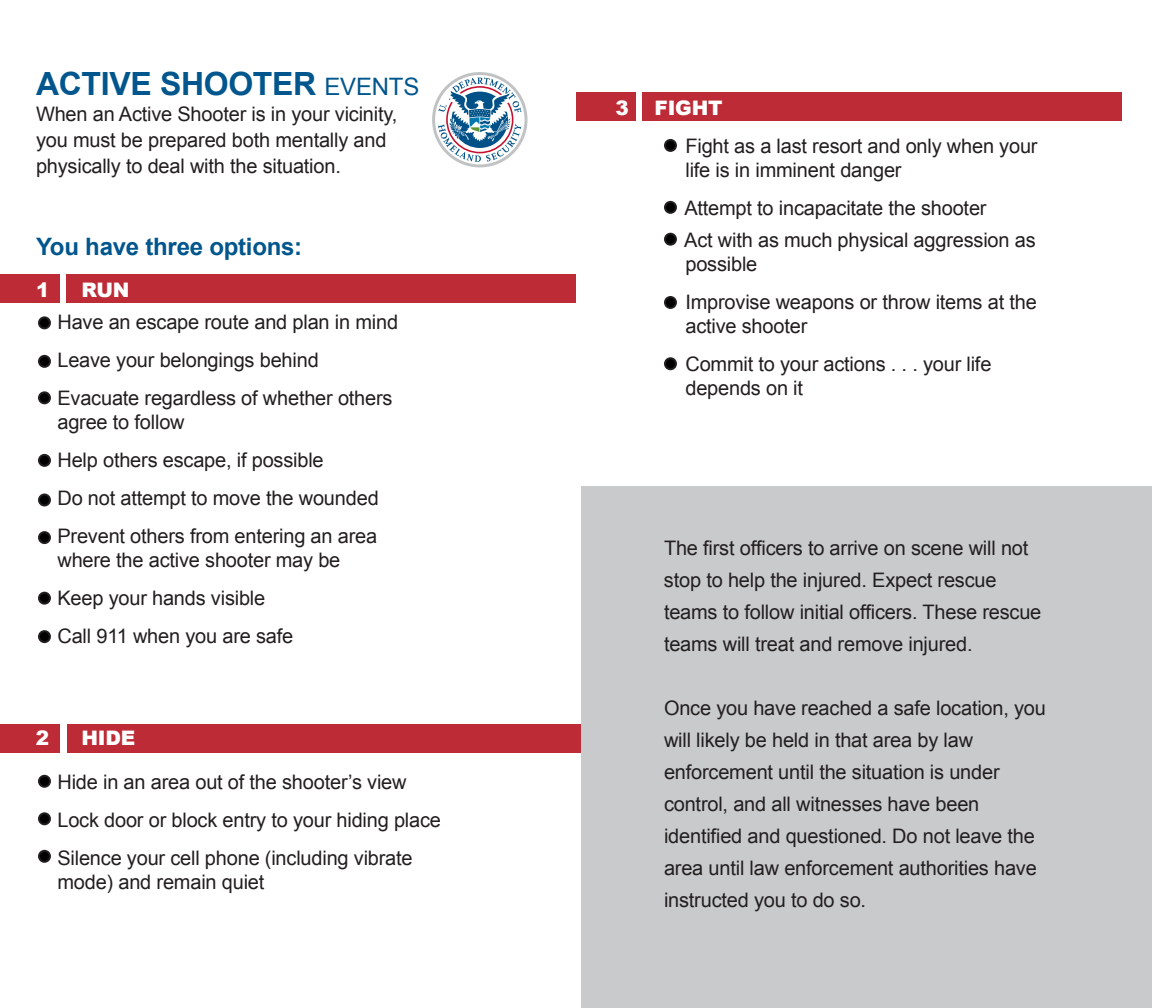
<style>
.page{position:relative;width:1152px;height:1008px;background:#fff}
.page>*{position:absolute;margin:0;border:0;box-sizing:border-box;transform-origin:0 0}
.t1{font:700 32px "Arial";letter-spacing:-.01em;color:#00568d}
.t2{font:700 24px "Arial";letter-spacing:-.01em;color:#00568d}
.t3{font:20px/32px "Arial";letter-spacing:-.01em;color:#231f20}
.t4{font:900 20px "Arial";letter-spacing:-.01em;color:#fff}
.s1{font-weight:400;font-size:24px}
</style>
<div class="page">
<div style="left:66px;top:274px;width:510px;height:28px;background:#bd2b36"></div>
<div style="left:0;top:274px;width:59px;height:28px;background:#bd2b36"></div>
<div style="left:67px;top:724px;width:515px;height:28px;background:#bd2b36"></div>
<div style="left:0;top:724px;width:59px;height:28px;background:#bd2b36"></div>
<div style="left:642px;top:92px;width:480px;height:28px;background:#bd2b36"></div>
<div style="left:577px;top:92px;width:59px;height:28px;background:#bd2b36"></div>
<div style="left:582px;top:486px;width:570px;height:522px;background:#c9cacc"></div>
<div style="left:39px;top:317px;width:11px;height:11px;background:#000;border-radius:50%"></div>
<div style="left:38px;top:316px;width:13px;height:13px;border:2px solid #231f20;border-radius:50%"></div>
<div style="left:39px;top:356px;width:11px;height:11px;background:#000;border-radius:50%"></div>
<div style="left:38px;top:355px;width:13px;height:13px;border:2px solid #231f20;border-radius:50%"></div>
<div style="left:39px;top:392px;width:11px;height:11px;background:#000;border-radius:50%"></div>
<div style="left:38px;top:391px;width:13px;height:13px;border:2px solid #231f20;border-radius:50%"></div>
<div style="left:39px;top:455px;width:11px;height:11px;background:#000;border-radius:50%"></div>
<div style="left:38px;top:454px;width:13px;height:13px;border:2px solid #231f20;border-radius:50%"></div>
<div style="left:39px;top:495px;width:11px;height:10px;background:#000;border-radius:50%"></div>
<div style="left:38px;top:494px;width:13px;height:12px;border:2px solid #231f20;border-radius:50%"></div>
<div style="left:39px;top:532px;width:11px;height:11px;background:#000;border-radius:50%"></div>
<div style="left:38px;top:531px;width:13px;height:13px;border:2px solid #231f20;border-radius:50%"></div>
<div style="left:39px;top:593px;width:11px;height:11px;background:#000;border-radius:50%"></div>
<div style="left:38px;top:592px;width:13px;height:13px;border:2px solid #231f20;border-radius:50%"></div>
<div style="left:39px;top:631px;width:11px;height:11px;background:#000;border-radius:50%"></div>
<div style="left:38px;top:630px;width:13px;height:13px;border:2px solid #231f20;border-radius:50%"></div>
<div style="left:39px;top:776px;width:11px;height:11px;background:#000;border-radius:50%"></div>
<div style="left:38px;top:775px;width:13px;height:13px;border:2px solid #231f20;border-radius:50%"></div>
<div style="left:39px;top:813px;width:11px;height:11px;background:#000;border-radius:50%"></div>
<div style="left:38px;top:812px;width:13px;height:13px;border:2px solid #231f20;border-radius:50%"></div>
<div style="left:39px;top:851px;width:11px;height:11px;background:#000;border-radius:50%"></div>
<div style="left:38px;top:850px;width:13px;height:13px;border:2px solid #231f20;border-radius:50%"></div>
<div style="left:665px;top:140px;width:11px;height:11px;background:#000;border-radius:50%"></div>
<div style="left:664px;top:139px;width:13px;height:13px;border:2px solid #231f20;border-radius:50%"></div>
<div style="left:665px;top:202px;width:11px;height:11px;background:#000;border-radius:50%"></div>
<div style="left:664px;top:201px;width:13px;height:13px;border:2px solid #231f20;border-radius:50%"></div>
<div style="left:665px;top:234px;width:11px;height:11px;background:#000;border-radius:50%"></div>
<div style="left:664px;top:233px;width:13px;height:13px;border:2px solid #231f20;border-radius:50%"></div>
<div style="left:665px;top:297px;width:11px;height:11px;background:#000;border-radius:50%"></div>
<div style="left:664px;top:296px;width:13px;height:13px;border:2px solid #231f20;border-radius:50%"></div>
<div style="left:665px;top:358px;width:11px;height:11px;background:#000;border-radius:50%"></div>
<div style="left:664px;top:357px;width:13px;height:13px;border:2px solid #231f20;border-radius:50%"></div>
<svg style="left:432px;top:72px;width:95px;height:95px"></svg>
<h2 class="t1" style="left:36px;top:63px;width:385px">ACTIVE SHOOTER <span class="s1">EVENTS</span></h2>
<p class="t3" style="left:36px;top:101px;width:363px;line-height:26px">When an Active Shooter is in your vicinity, you must be prepared both mentally and physically to deal with the situation.</p>
<p class="t2" style="left:36px;top:231px;width:268px">You have three options:</p>
<h3 class="t4" style="left:36px;top:276px;width:15px">1</h3>
<h3 class="t4" style="left:81px;top:276px;width:50px">RUN</h3>
<p class="t3" style="left:57px;top:306px;width:342px">Have an escape route and plan in mind</p>
<p class="t3" style="left:57px;top:344px;width:263px">Leave your belongings behind</p>
<p class="t3" style="left:57px;top:386px;width:337px;line-height:24px">Evacuate regardless of whether others agree to follow</p>
<p class="t3" style="left:57px;top:444px;width:268px">Help others escape, if possible</p>
<p class="t3" style="left:57px;top:482px;width:323px">Do not attempt to move the wounded</p>
<p class="t3" style="left:57px;top:524px;width:321px;line-height:24px">Prevent others from entering an area where the active shooter may be</p>
<p class="t3" style="left:57px;top:582px;width:209px">Keep your hands visible</p>
<p class="t3" style="left:57px;top:620px;width:237px">Call 911 when you are safe</p>
<h3 class="t4" style="left:36px;top:724px;width:15px">2</h3>
<h3 class="t4" style="left:81px;top:724px;width:55px">HIDE</h3>
<p class="t3" style="left:57px;top:766px;width:351px">Hide in an area out of the shooter’s view</p>
<p class="t3" style="left:57px;top:804px;width:385px">Lock door or block entry to your hiding place</p>
<p class="t3" style="left:57px;top:846px;width:357px;line-height:24px">Silence your cell phone (including vibrate mode) and remain quiet</p>
<h3 class="t4" style="left:616px;top:93px;width:15px">3</h3>
<h3 class="t4" style="left:655px;top:93px;width:70px">FIGHT</h3>
<p class="t3" style="left:685px;top:134px;width:354px;line-height:24px">Fight as a last resort and only when your life is in imminent danger</p>
<p class="t3" style="left:684px;top:192px;width:304px">Attempt to incapacitate the shooter</p>
<p class="t3" style="left:684px;top:228px;width:353px;line-height:24px">Act with as much physical aggression as possible</p>
<p class="t3" style="left:685px;top:290px;width:353px;line-height:24px">Improvise weapons or throw items at the active shooter</p>
<p class="t3" style="left:685px;top:352px;width:308px;line-height:24px">Commit to your actions . . . your life depends on it</p>
<p class="t3" style="left:664px;top:532px;width:379px">The first officers to arrive on scene will not stop to help the injured. Expect rescue teams to follow initial officers. These rescue teams will treat and remove injured.</p>
<p class="t3" style="left:664px;top:692px;width:384px">Once you have reached a safe location, you will likely be held in that area by law enforcement until the situation is under control, and all witnesses have been identified and questioned. Do not leave the area until law enforcement authorities have instructed you to do so.</p>
</div>
